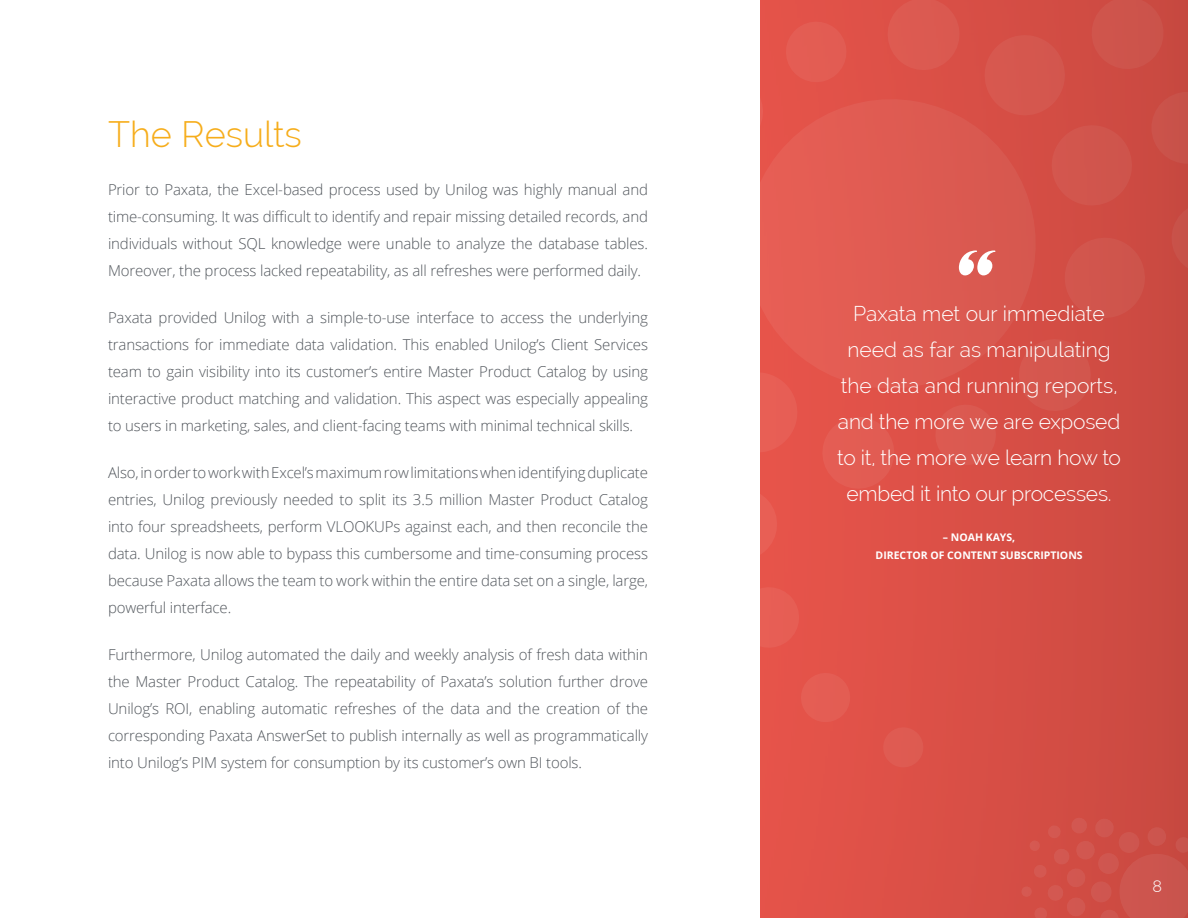
<style>
.page{position:relative;width:1188px;height:918px;background:#fff}
.page>*{position:absolute;margin:0;border:0;box-sizing:border-box;transform-origin:0 0}
.t1{font:300 36px "Raleway";color:#f6ad1b}
.t2{font:300 21px/36px "Raleway";letter-spacing:-.01em;color:#fff;text-align:center}
.t3{font:300 16.2px "Raleway";color:#fff}
.t4{font:300 15px/27px "Open Sans";letter-spacing:-.01em;color:#51565c;text-align:justify}
.t5{font:700 10.5px/18px "Open Sans";color:#fff;text-align:center}
</style>
<div class="page">
<div style="left:746px;top:0;width:442px;height:918px;background:#000;opacity:.25"></div>
<div style="left:0;top:0;width:760px;height:918px;background:#fff"></div>
<svg style="left:1021px;top:817px;width:167px;height:101px;background:#ce5048"></svg>
<svg style="left:760px;top:0;width:428px;height:770px;background:#d85249"></svg>
<h1 class="t1" style="left:108px;top:114px;width:195px">The Results</h1>
<p class="t4" style="left:108px;top:175px;width:542px">Prior to Paxata, the Excel-based process used by Unilog was highly manual and time-consuming. It was difficult to identify and repair missing detailed records, and individuals without SQL knowledge were unable to analyze the database tables.<br>Moreover, the process lacked repeatability, as all refreshes were performed daily.</p>
<p class="t4" style="left:108px;top:303px;width:542px">Paxata provided Unilog with a simple-to-use interface to access the underlying transactions for immediate data validation. This enabled Unilog’s Client Services team to gain visibility into its customer’s entire Master Product Catalog by using interactive product matching and validation. This aspect was especially appealing to users in marketing, sales, and client-facing teams with minimal technical skills.</p>
<p class="t4" style="left:108px;top:459px;width:542px">Also, in order to work with Excel’s maximum row limitations when identifying duplicate entries, Unilog previously needed to split its 3.5 million Master Product Catalog into four spreadsheets, perform VLOOKUPs against each, and then reconcile the data. Unilog is now able to bypass this cumbersome and time-consuming process because Paxata allows the team to work within the entire data set on a single, large, powerful interface.</p>
<p class="t4" style="left:108px;top:641px;width:542px">Furthermore, Unilog automated the daily and weekly analysis of fresh data within the Master Product Catalog. The repeatability of Paxata’s solution further drove Unilog’s ROI, enabling automatic refreshes of the data and the creation of the corresponding Paxata AnswerSet to publish internally as well as programmatically into Unilog’s PIM system for consumption by its customer’s own BI tools.</p>
<h2 class="t2" style="left:837px;top:296px;width:285px">Paxata met our immediate need as far as manipulating the data and running reports, and the more we are exposed to it, the more we learn how to embed it into our processes.</h2>
<p class="t5" style="left:876px;top:528px;width:209px">– NOAH KAYS,<br>DIRECTOR OF CONTENT SUBSCRIPTIONS</p>
<p class="t3" style="left:1153px;top:877px;width:11px">8</p>
</div>
